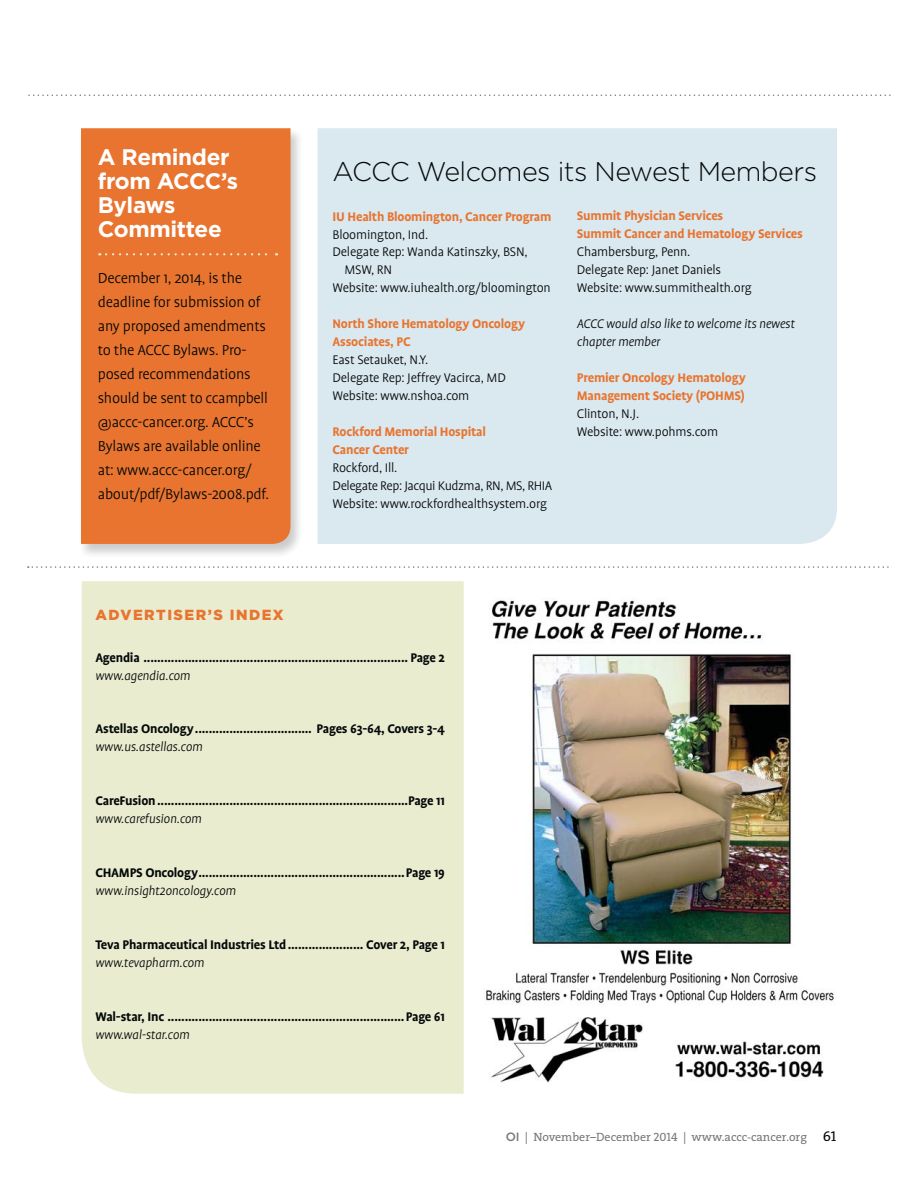
<style>
.page{position:relative;width:918px;height:1188px;background:#fff}
.page>*{position:absolute;margin:0;border:0;box-sizing:border-box;transform-origin:0 0}
.t1{font:300 27px "Gotham HTF";letter-spacing:-.02em;color:#040809}
.t2{font:700 22.5px/24px "Gotham HTF";letter-spacing:-.015em;color:#fff}
.t3{font:300 16.5px/24px "Profile";letter-spacing:-.015em;color:#040809}
.t4{font:900 14.7px "Gotham HTF";letter-spacing:.1em;color:#e8742f}
.t5{font:700 14.25px "Profile";letter-spacing:-.015em;color:#040809}
.t6{font:300 14.25px/18px "Profile";letter-spacing:-.015em;color:#040809}
.t7{font:700 14.25px/18px "Profile";letter-spacing:-.015em;color:#e8742f}
.t8{font:italic 300 14.25px/18px "Profile";letter-spacing:-.015em;color:#040809}
.t9{font:12px "The Serif";color:#77787b}
.s1{font-family:"Gotham HTF";font-weight:500}
.s2{font-family:"The Serif Caps"}
.s3{font-family:"The Serif Caps";font-size:14.25px;color:#040809}
</style>
<div class="page">
<svg style="left:28px;top:94px;width:863px;height:2px"></svg>
<svg style="left:28px;top:566px;width:861px;height:2px"></svg>
<img style="left:486px;top:600px;width:348px;height:483px">
<div style="left:82px;top:581px;width:382px;height:513px;background:#e9eccf"></div>
<div style="left:318px;top:128px;width:519px;height:416px;background:#dae8ef"></div>
<div style="left:81px;top:128px;width:210px;height:416px;background:#e8742f"></div>
<svg style="left:106px;top:253px;width:171px;height:2px"></svg>
<h2 class="t2" style="left:98px;top:147px;width:142px">A Reminder from ACCC’s<br>Bylaws<br>Committee</h2>
<p class="t3" style="left:98px;top:267px;width:173px">December 1, 2014, is the deadline for submission of any proposed amendments to the ACCC Bylaws. Pro&shy;posed recommendations should be sent to ccampbell @accc-cancer.org. ACCC’s<br>Bylaws are available online at: www.accc-cancer.org/ about/pdf/Bylaws-2008.pdf.</p>
<h1 class="t1" style="left:333px;top:162px;width:486px">ACCC Welcomes its Newest Members</h1>
<p class="t7" style="left:333px;top:208px;width:221px">IU Health Bloomington, Cancer Program</p>
<p class="t6" style="left:333px;top:226px;width:97px">Bloomington, Ind.</p>
<p class="t6" style="left:333px;top:244px;width:197px">Delegate Rep: Wanda Katinszky, BSN,</p>
<p class="t6" style="left:345px;top:262px;width:49px">MSW, RN</p>
<p class="t6" style="left:333px;top:280px;width:220px">Website: www.iuhealth.org/bloomington</p>
<p class="t7" style="left:333px;top:316px;width:194px">North Shore Hematology Oncology<br>Associates, PC</p>
<p class="t6" style="left:333px;top:352px;width:175px">East Setauket, N.Y.<br>Delegate Rep: Jeffrey Vacirca, MD<br>Website: www.nshoa.com</p>
<p class="t7" style="left:333px;top:424px;width:155px">Rockford Memorial Hospital<br>Cancer Center</p>
<p class="t6" style="left:333px;top:460px;width:221px">Rockford, Ill.<br>Delegate Rep: Jacqui Kudzma, RN, MS, RHIA<br>Website: www.rockfordhealthsystem.org</p>
<p class="t7" style="left:577px;top:208px;width:227px">Summit Physician Services<br>Summit Cancer and Hematology Services</p>
<p class="t6" style="left:577px;top:244px;width:176px">Chambersburg, Penn.<br>Delegate Rep: Janet Daniels<br>Website: www.summithealth.org</p>
<p class="t8" style="left:577px;top:316px;width:220px">ACCC would also like to welcome its newest chapter member</p>
<p class="t7" style="left:577px;top:370px;width:170px">Premier Oncology Hematology<br>Management Society (POHMS)</p>
<p class="t6" style="left:577px;top:406px;width:143px">Clinton, N.J.<br>Website: www.pohms.com</p>
<p class="t4" style="left:95px;top:606px;width:190px">ADVERTISER’S INDEX</p>
<p class="t5" style="left:95px;top:651px;width:351px">Agendia ............................................................................. Page 2</p>
<p class="t8" style="left:95px;top:667px;width:97px">www.agendia.com</p>
<p class="t5" style="left:95px;top:723px;width:351px">Astellas Oncology .................................. Pages 63-64, Covers 3-4</p>
<p class="t8" style="left:95px;top:739px;width:109px">www.us.astellas.com</p>
<p class="t5" style="left:95px;top:795px;width:351px">CareFusion .........................................................................Page 11</p>
<p class="t8" style="left:95px;top:811px;width:108px">www.carefusion.com</p>
<p class="t5" style="left:95px;top:867px;width:351px">CHAMPS Oncology ............................................................Page 19</p>
<p class="t8" style="left:95px;top:883px;width:142px">www.insight2oncology.com</p>
<p class="t5" style="left:95px;top:939px;width:351px">Teva Pharmaceutical Industries Ltd ...................... Cover 2, Page 1</p>
<p class="t8" style="left:95px;top:955px;width:111px">www.tevapharm.com</p>
<p class="t5" style="left:95px;top:1011px;width:351px">Wal-star, Inc .....................................................................Page 61</p>
<p class="t8" style="left:95px;top:1027px;width:96px">www.wal-star.com</p>
<p class="t9" style="left:506px;top:1130px;width:332px"><span class="s1">OI</span> | November–December <span class="s2">2014</span> | www.accc-cancer.org <span class="s3">61</span></p>
</div>
